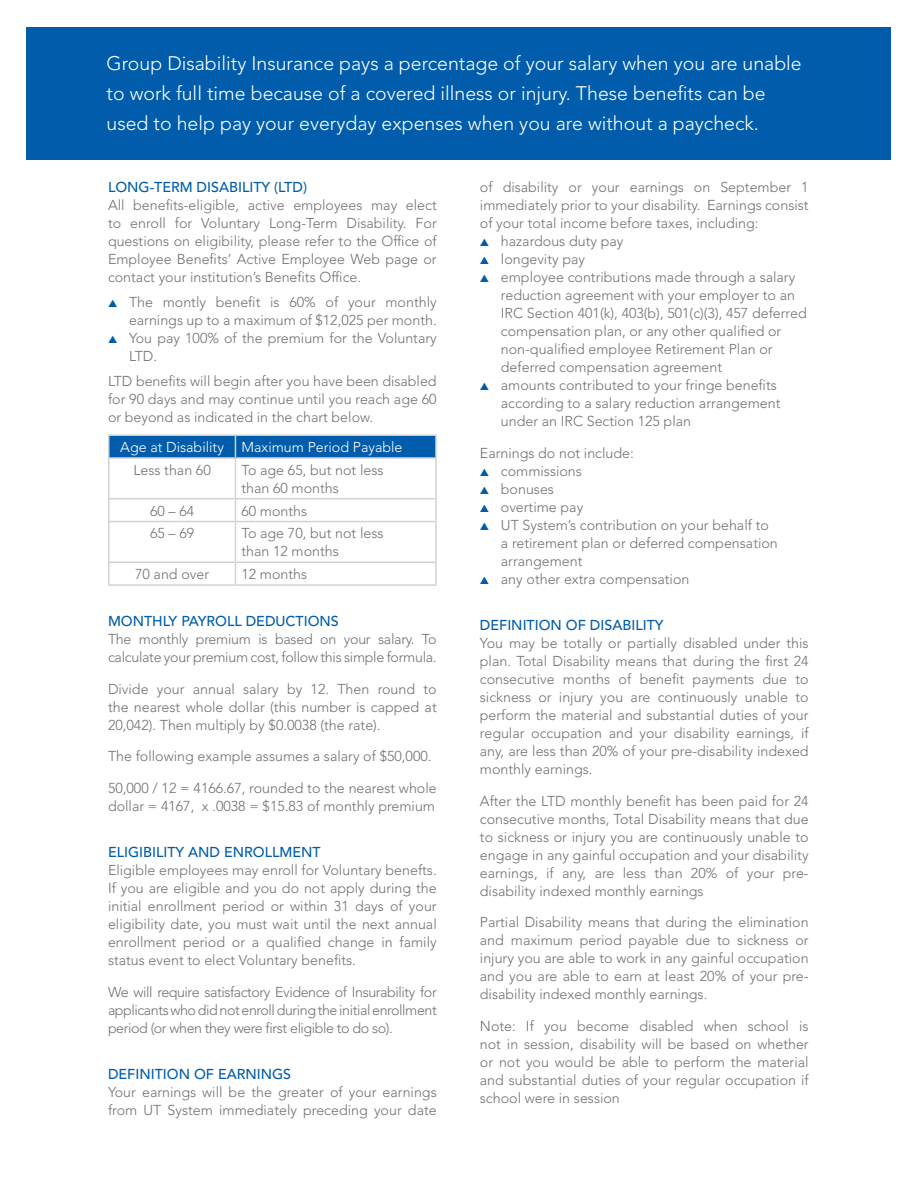
<style>
.page{position:relative;width:918px;height:1188px;background:#fff}
.page>*{position:absolute;margin:0;border:0;box-sizing:border-box;transform-origin:0 0}
.dn_intro_gray{font:300 19.5px/30px "Avenir LT Std";color:#fff}
.dn_text{font:300 14.25px/18px "Avenir LT Std";color:#717074;text-align:justify}
.dn_subhead{font:500 14.25px "Avenir LT Std";color:#015dab}
.dn_text-2{font:300 14.25px/18px "Avenir LT Std";letter-spacing:-.02em;color:#717074}
.dn_text-3{font:300 14.25px "Avenir LT Std";color:#fff}
.s1{color:#015dab}
</style>
<div class="page">
<hr style="left:108px;top:434px;width:127px;height:2px;background:#d1d2d4">
<hr style="left:108px;top:436px;width:2px;height:21px;background:#d1d2d4">
<hr style="left:235px;top:434px;width:202px;height:2px;background:#d1d2d4">
<div style="left:109px;top:435px;width:326px;height:22px;background:#015dab"></div>
<hr style="left:435px;top:436px;width:2px;height:21px;background:#d1d2d4">
<hr style="left:108px;top:457px;width:127px;height:2px;background:#d1d2d4">
<hr style="left:108px;top:459px;width:2px;height:39px;background:#d1d2d4">
<hr style="left:235px;top:457px;width:202px;height:2px;background:#d1d2d4">
<hr style="left:235px;top:459px;width:1px;height:39px;background:#d1d2d4">
<hr style="left:435px;top:459px;width:2px;height:39px;background:#d1d2d4">
<hr style="left:108px;top:498px;width:127px;height:2px;background:#d1d2d4">
<hr style="left:108px;top:500px;width:2px;height:21px;background:#d1d2d4">
<hr style="left:235px;top:498px;width:202px;height:2px;background:#d1d2d4">
<svg style="left:235px;top:500px;width:1px;height:21px"></svg>
<hr style="left:435px;top:500px;width:2px;height:21px;background:#d1d2d4">
<hr style="left:108px;top:521px;width:127px;height:1px;background:#d1d2d4">
<hr style="left:108px;top:522px;width:2px;height:40px;background:#d1d2d4">
<hr style="left:235px;top:521px;width:202px;height:1px;background:#d1d2d4">
<hr style="left:235px;top:522px;width:1px;height:40px;background:#d1d2d4">
<hr style="left:435px;top:522px;width:2px;height:40px;background:#d1d2d4">
<hr style="left:108px;top:562px;width:127px;height:1px;background:#d1d2d4">
<hr style="left:108px;top:563px;width:2px;height:21px;background:#d1d2d4">
<hr style="left:235px;top:562px;width:202px;height:1px;background:#d1d2d4">
<svg style="left:235px;top:563px;width:1px;height:21px"></svg>
<hr style="left:435px;top:563px;width:2px;height:21px;background:#d1d2d4">
<hr style="left:108px;top:584px;width:127px;height:2px;background:#d1d2d4">
<hr style="left:235px;top:584px;width:202px;height:2px;background:#d1d2d4">
<div style="left:26px;top:28px;width:865px;height:132px;background:#015dab"></div>
<p class="dn_intro_gray" style="left:107px;top:48px;width:697px">Group Disability Insurance pays a percentage of your salary when you are unable to work full time because of a covered illness or injury. These benefits can be used to help pay your everyday expenses when you are without a paycheck.</p>
<p class="dn_subhead" style="left:108px;top:179px;width:201px">LONG-TERM DISABILITY (LTD)</p>
<p class="dn_text" style="left:108px;top:196px;width:330px">All benefits-eligible, active employees may elect to enroll for Voluntary Long-Term Disability. For questions on eligibility, please refer to the Office of Employee Benefits’ Active Employee Web page or contact your institution’s Benefits Office.</p>
<p class="dn_text" style="left:108px;top:293px;width:330px;text-align:right"><span class="s1">▲</span> The montly benefit is 60% of your monthly earnings up to a maximum of $12,025 per month.</p>
<p class="dn_text" style="left:129px;top:329px;width:309px;text-indent:-21px"><span class="s1">▲</span> You pay 100% of the premium for the Voluntary<br>LTD.</p>
<p class="dn_text" style="left:108px;top:372px;width:330px">LTD benefits will begin after you have been disabled for 90 days and may continue until you reach age 60 or beyond as indicated in the chart below.</p>
<p class="dn_text-3" style="left:120px;top:439px;width:105px">Age at Disability</p>
<p class="dn_text-3" style="left:241px;top:439px;width:163px">Maximum Period Payable</p>
<p class="dn_text" style="left:133px;top:461px;width:79px">Less than 60</p>
<p class="dn_text" style="left:241px;top:461px;width:144px">To age 65, but not less than 60 months</p>
<p class="dn_text" style="left:150px;top:502px;width:46px">60 – 64</p>
<p class="dn_text" style="left:241px;top:502px;width:67px">60 months</p>
<p class="dn_text" style="left:150px;top:524px;width:46px">65 – 69</p>
<p class="dn_text" style="left:241px;top:524px;width:144px">To age 70, but not less than 12 months</p>
<p class="dn_text" style="left:135px;top:565px;width:75px">70 and over</p>
<p class="dn_text" style="left:241px;top:565px;width:67px">12 months</p>
<p class="dn_subhead" style="left:108px;top:613px;width:232px">MONTHLY PAYROLL DEDUCTIONS</p>
<p class="dn_text-2" style="left:108px;top:630px;width:330px">The monthly premium is based on your salary. To calculate your premium cost, follow this simple formula.</p>
<p class="dn_text" style="left:108px;top:680px;width:330px">Divide your annual salary by 12. Then round to the nearest whole dollar (this number is capped at 20,042). Then multiply by $0.0038 (the rate).</p>
<p class="dn_text" style="left:108px;top:747px;width:325px">The following example assumes a salary of $50,000.</p>
<p class="dn_text" style="left:108px;top:779px;width:330px">50,000 / 12 = 4166.67, rounded to the nearest whole dollar = 4167, x .0038 = $15.83 of monthly premium</p>
<p class="dn_subhead" style="left:108px;top:844px;width:214px">ELIGIBILITY AND ENROLLMENT</p>
<p class="dn_text" style="left:108px;top:861px;width:330px">Eligible employees may enroll for Voluntary benefts.<br>If you are eligible and you do not apply during the initial enrollment period or within 31 days of your eligibility date, you must wait until the next annual enrollment period or a qualified change in family status event to elect Voluntary benefits.</p>
<p class="dn_text" style="left:108px;top:983px;width:330px">We will require satisfactory Evidence of Insurability for applicants who did not enroll during the initial enrollment period (or when they were first eligible to do so).</p>
<p class="dn_subhead" style="left:108px;top:1066px;width:185px">DEFINITION OF EARNINGS</p>
<p class="dn_text" style="left:108px;top:1083px;width:330px">Your earnings will be the greater of your earnings from UT System immediately preceding your date</p>
<p class="dn_text" style="left:480px;top:178px;width:330px">of disability or your earnings on September 1 immediately prior to your disability. Earnings consist of your total income before taxes, including:</p>
<p class="dn_text" style="left:480px;top:232px;width:145px"><span class="s1">▲</span> hazardous duty pay</p>
<p class="dn_text" style="left:480px;top:250px;width:107px"><span class="s1">▲</span> longevity pay</p>
<p class="dn_text" style="left:501px;top:268px;width:307px;text-align:left;text-indent:-21px"><span class="s1">▲</span> employee contributions made through a salary reduction agreement with your employer to an IRC Section 401(k), 403(b), 501(c)(3), 457 deferred compensation plan, or any other qualified or non-qualified employee Retirement Plan or deferred compensation agreement</p>
<p class="dn_text" style="left:501px;top:376px;width:281px;text-align:left;text-indent:-21px"><span class="s1">▲</span> amounts contributed to your fringe benefits according to a salary reduction arrangement under an IRC Section 125 plan</p>
<p class="dn_text" style="left:480px;top:444px;width:155px">Earnings do not include:</p>
<p class="dn_text" style="left:480px;top:462px;width:104px"><span class="s1">▲</span> commissions</p>
<p class="dn_text" style="left:480px;top:480px;width:76px"><span class="s1">▲</span> bonuses</p>
<p class="dn_text" style="left:480px;top:498px;width:105px"><span class="s1">▲</span> overtime pay</p>
<p class="dn_text" style="left:501px;top:516px;width:278px;text-align:left;text-indent:-21px"><span class="s1">▲</span> UT System’s contribution on your behalf to a retirement plan or deferred compensation arrangement</p>
<p class="dn_text" style="left:480px;top:570px;width:211px"><span class="s1">▲</span> any other extra compensation</p>
<p class="dn_subhead" style="left:480px;top:617px;width:185px">DEFINITION OF DISABILITY</p>
<p class="dn_text" style="left:480px;top:634px;width:330px">You may be totally or partially disabled under this plan. Total Disability means that during the first 24 consecutive months of benefit payments due to sickness or injury you are continuously unable to perform the material and substantial duties of your regular occupation and your disability earnings, if any, are less than 20% of your pre-disability indexed monthly earnings.</p>
<p class="dn_text" style="left:480px;top:792px;width:330px">After the LTD monthly benefit has been paid for 24 consecutive months, Total Disability means that due to sickness or injury you are continuously unable to engage in any gainful occupation and your disability earnings, if any, are less than 20% of your pre&shy;disability indexed monthly earnings</p>
<p class="dn_text" style="left:480px;top:913px;width:330px">Partial Disability means that during the elimination and maximum period payable due to sickness or injury you are able to work in any gainful occupation and you are able to earn at least 20% of your pre&shy;disability indexed monthly earnings.</p>
<p class="dn_text" style="left:480px;top:1017px;width:330px">Note: If you become disabled when school is not in session, disability will be based on whether or not you would be able to perform the material and substantial duties of your regular occupation if school were in session</p>
</div>
